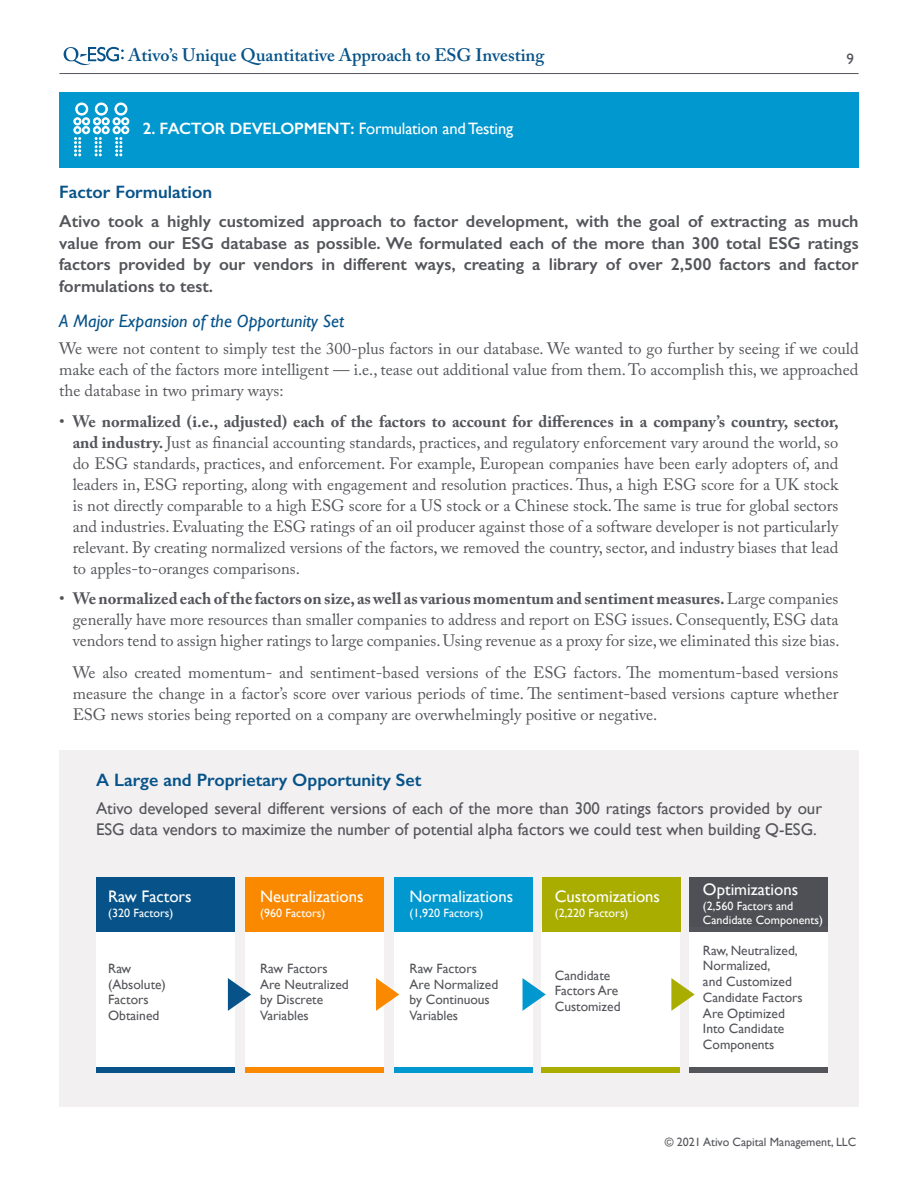
<style>
.page{position:relative;width:918px;height:1188px;background:#fff}
.page>*{position:absolute;margin:0;border:0;box-sizing:border-box;transform-origin:0 0}
.t1{font:600 18px "Gill Sans";color:#075389}
.t2{font:600 18px "Adobe Caslon Pro";color:#075389}
.t3{font:italic 18px "Gill Sans";color:#075389}
.t4{font:600 17.25px/21.8px "Gill Sans";color:#54555a;text-align:justify}
.t5{font:16.8px/21.3px "Gill Sans";color:#54555a}
.t6{font:16.65px "Gill Sans";color:#fff}
.t7{font:16.5px/21px "Adobe Caslon Pro";color:#54555a;text-align:justify}
.t8{font:16.5px "Gill Sans";letter-spacing:-.01em;color:#fff}
.t9{font:15px "Gill Sans";color:#54555a}
.t10{font:13.5px/15.8px "Gill Sans";color:#54555a}
.t11{font:12px/14.2px "Gill Sans";color:#fff}
.t12{font:12px "Gill Sans";color:#54555a}
.s1{font-weight:600}
.s2{font-weight:700}
</style>
<div class="page">
<div style="left:60px;top:92px;width:799px;height:75px;background:#0098ce"></div>
<svg style="left:74px;top:103px;width:55px;height:53px"></svg>
<hr style="left:59px;top:73px;width:800px;height:1px;background:#54555a">
<svg style="left:63px;top:47px;width:61px;height:18px"></svg>
<div style="left:60px;top:750px;width:799px;height:357px;background:#f2f0f1"></div>
<div style="left:542px;top:927px;width:138px;height:143px;background:#fff"></div>
<div style="left:542px;top:877px;width:138px;height:55px;background:#a8ad00"></div>
<div style="left:96px;top:927px;width:139px;height:143px;background:#fff"></div>
<div style="left:245px;top:927px;width:139px;height:143px;background:#fff"></div>
<div style="left:394px;top:927px;width:139px;height:143px;background:#fff"></div>
<div style="left:689px;top:927px;width:139px;height:143px;background:#fff"></div>
<div style="left:96px;top:877px;width:139px;height:55px;background:#075389"></div>
<svg style="left:228px;top:978px;width:23px;height:33px"></svg>
<svg style="left:376px;top:978px;width:23px;height:33px"></svg>
<svg style="left:523px;top:978px;width:23px;height:33px"></svg>
<svg style="left:671px;top:978px;width:24px;height:33px"></svg>
<div style="left:245px;top:877px;width:139px;height:55px;background:#fa8900"></div>
<div style="left:394px;top:877px;width:139px;height:55px;background:#0098ce"></div>
<div style="left:689px;top:877px;width:139px;height:55px;background:#54555a"></div>
<div style="left:96px;top:1067px;width:139px;height:5px;background:#075389"></div>
<div style="left:245px;top:1067px;width:139px;height:5px;background:#fa8900"></div>
<div style="left:394px;top:1067px;width:139px;height:5px;background:#0098ce"></div>
<div style="left:542px;top:1067px;width:138px;height:5px;background:#a8ad00"></div>
<div style="left:689px;top:1067px;width:139px;height:5px;background:#54555a"></div>
<p class="t2" style="left:128px;top:44px;width:418px">Ativo’s Unique Quantitative Approach to ESG Investing</p>
<p class="t9" style="left:847px;top:50px;width:9px">9</p>
<p class="t8" style="left:143px;top:119px;width:372px"><span class="s1">2. FACTOR DEVELOPMENT:</span> Formulation and Testing</p>
<p class="t1" style="left:59px;top:181px;width:154px">Factor Formulation</p>
<p class="t4" style="left:59px;top:210px;width:801px">Ativo took a highly customized approach to factor development, with the goal of extracting as much value from our ESG database as possible. We formulated each of the more than 300 total ESG ratings factors provided by our vendors in different ways, creating a library of over 2,500 factors and factor formulations to test.</p>
<p class="t3" style="left:59px;top:310px;width:286px">A Major Expansion of the Opportunity Set</p>
<p class="t7" style="left:59px;top:338px;width:801px">We were not content to simply test the 300-plus factors in our database. We wanted to go further by seeing if we could make each of the factors more intelligent — i.e., tease out additional value from them. To accomplish this, we approached the database in two primary ways:</p>
<p class="t7" style="left:73px;top:411px;width:768px;text-indent:-14px">• <span class="s2">We normalized (i.e., adjusted) each of the factors to account for differences in a company’s country, sector, and industry.</span> Just as financial accounting standards, practices, and regulatory enforcement vary around the world, so do ESG standards, practices, and enforcement. For example, European companies have been early adopters of, and leaders in, ESG reporting, along with engagement and resolution practices. Thus, a high ESG score for a UK stock is not directly comparable to a high ESG score for a US stock or a Chinese stock. The same is true for global sectors and industries. Evaluating the ESG ratings of an oil producer against those of a software developer is not particularly relevant. By creating normalized versions of the factors, we removed the country, sector, and industry biases that lead to apples-to-oranges comparisons.</p>
<p class="t7" style="left:73px;top:588px;width:768px;text-indent:-14px">• <span class="s2">We normalized each of the factors on size, as well as various momentum and sentiment measures.</span> Large companies generally have more resources than smaller companies to address and report on ESG issues. Consequently, ESG data vendors tend to assign higher ratings to large companies. Using revenue as a proxy for size, we eliminated this size bias.</p>
<p class="t7" style="left:73px;top:662px;width:767px">We also created momentum- and sentiment-based versions of the ESG factors. The momentum-based versions measure the change in a factor’s score over various periods of time. The sentiment-based versions capture whether ESG news stories being reported on a company are overwhelmingly positive or negative.</p>
<p class="t1" style="left:96px;top:769px;width:327px">A Large and Proprietary Opportunity Set</p>
<p class="t5" style="left:96px;top:798px;width:728px">Ativo developed several different versions of each of the more than 300 ratings factors provided by our<br>ESG data vendors to maximize the number of potential alpha factors we could test when building Q-ESG.</p>
<p class="t6" style="left:108px;top:886px;width:85px">Raw Factors</p>
<p class="t11" style="left:108px;top:906px;width:67px">(320 Factors)</p>
<p class="t6" style="left:260px;top:886px;width:105px">Neutralizations</p>
<p class="t11" style="left:260px;top:906px;width:67px">(960 Factors)</p>
<p class="t6" style="left:410px;top:886px;width:105px">Normalizations</p>
<p class="t11" style="left:410px;top:906px;width:75px">(1,920 Factors)</p>
<p class="t6" style="left:555px;top:886px;width:107px">Customizations</p>
<p class="t11" style="left:555px;top:906px;width:75px">(2,220 Factors)</p>
<p class="t10" style="left:108px;top:960px;width:59px">Raw (Absolute)<br>Factors<br>Obtained</p>
<p class="t10" style="left:260px;top:960px;width:90px">Raw Factors<br>Are Neutralized by Discrete<br>Variables</p>
<p class="t10" style="left:410px;top:960px;width:90px">Raw Factors<br>Are Normalized by Continuous<br>Variables</p>
<p class="t10" style="left:555px;top:967px;width:67px">Candidate<br>Factors Are<br>Customized</p>
<p class="t6" style="left:703px;top:880px;width:97px">Optimizations</p>
<p class="t11" style="left:703px;top:899px;width:121px">(2,560 Factors and<br>Candidate Components)</p>
<p class="t10" style="left:703px;top:942px;width:101px">Raw, Neutralized,<br>Normalized,<br>and Customized<br>Candidate Factors<br>Are Optimized<br>Into Candidate<br>Components</p>
<p class="t12" style="left:665px;top:1135px;width:193px">© 2021 Ativo Capital Management, LLC</p>
</div>
